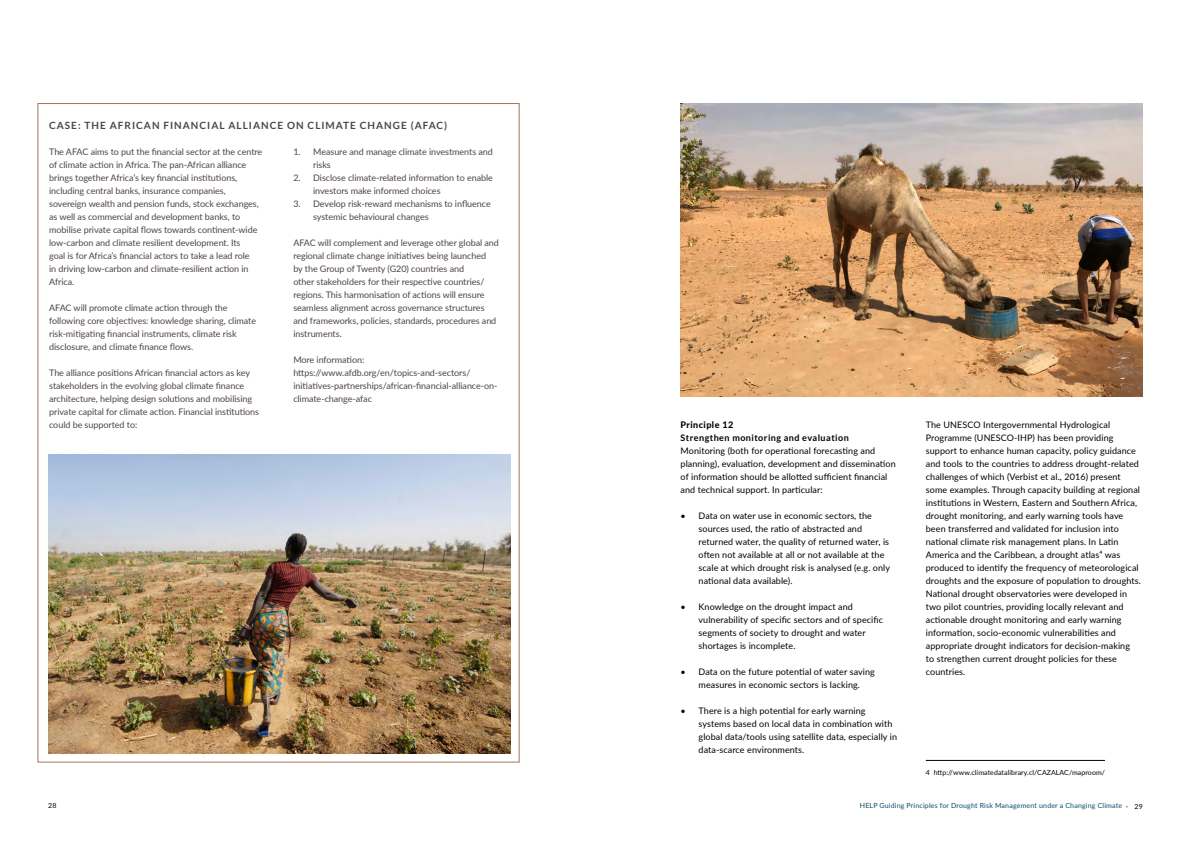
<style>
.page{position:relative;width:1191px;height:842px;background:#fff}
.page>*{position:absolute;margin:0;border:0;box-sizing:border-box;transform-origin:0 0}
.t1{font:700 10px "Lato";letter-spacing:.1em;color:#4d4542}
.t2{font:9px/13px "Lato";letter-spacing:.01em;color:#000}
.t3{font:9px/13px "Lato";letter-spacing:-.005em;color:#4d4542}
.t4{font:700 9px "Lato";letter-spacing:.05em;color:#000}
.t5{font:800 9px "Lato";letter-spacing:.05em;color:#000}
.t6{font:7px "Lato";letter-spacing:.025em;color:#004f69}
.t7{font:7px "Lato";letter-spacing:.01em;color:#000}
.s1{color:#000}
</style>
<div class="page">
<img style="left:48px;top:454px;width:462px;height:299px">
<img style="left:680px;top:103px;width:462px;height:294px">
<hr style="left:926px;top:760px;width:179px;height:1px;background:#000">
<p class="t1" style="left:49px;top:120px;width:399px">CASE: THE AFRICAN FINANCIAL ALLIANCE ON CLIMATE CHANGE (AFAC)</p>
<p class="t3" style="left:49px;top:145px;width:215px">The AFAC aims to put the financial sector at the centre of climate action in Africa. The pan-African alliance brings together Africa’s key financial institutions, including central banks, insurance companies, sovereign wealth and pension funds, stock exchanges, as well as commercial and development banks, to mobilise private capital flows towards continent-wide low-carbon and climate resilient development. Its<br>goal is for Africa’s financial actors to take a lead role<br>in driving low-carbon and climate-resilient action in Africa.</p>
<p class="t3" style="left:49px;top:301px;width:208px">AFAC will promote climate action through the following core objectives: knowledge sharing, climate risk-mitigating financial instruments, climate risk disclosure, and climate finance flows.</p>
<p class="t3" style="left:49px;top:366px;width:211px">The alliance positions African financial actors as key stakeholders in the evolving global climate finance architecture, helping design solutions and mobilising private capital for climate action. Financial institutions could be supported to:</p>
<p class="t3" style="left:313px;top:145px;width:181px;text-indent:-20px">1. Measure and manage climate investments and risks</p>
<p class="t3" style="left:313px;top:171px;width:181px;text-indent:-20px">2. Disclose climate-related information to enable investors make informed choices</p>
<p class="t3" style="left:313px;top:197px;width:179px;text-indent:-20px">3. Develop risk-reward mechanisms to influence systemic behavioural changes</p>
<p class="t3" style="left:293px;top:236px;width:207px">AFAC will complement and leverage other global and regional climate change initiatives being launched<br>by the Group of Twenty (G20) countries and<br>other stakeholders for their respective countries/ regions. This harmonisation of actions will ensure seamless alignment across governance structures and frameworks, policies, standards, procedures and instruments.</p>
<p class="t3" style="left:293px;top:353px;width:206px">More information: https://www.afdb.org/en/topics-and-sectors/ initiatives-partnerships/african-financial-alliance-on&shy;climate-change-afac</p>
<p class="t5" style="left:680px;top:418px;width:54px">Principle 12</p>
<p class="t4" style="left:680px;top:433px;width:170px">Strengthen monitoring and evaluation</p>
<p class="t2" style="left:680px;top:444px;width:217px">Monitoring (both for operational forecasting and planning), evaluation, development and dissemination of information should be allotted sufficient financial and technical support. In particular:</p>
<p class="t2" style="left:698px;top:509px;width:193px;text-indent:-18px">• Data on water use in economic sectors, the sources used, the ratio of abstracted and returned water, the quality of returned water, is often not available at all or not available at the scale at which drought risk is analysed (e.g. only national data available).</p>
<p class="t2" style="left:698px;top:600px;width:186px;text-indent:-18px">• Knowledge on the drought impact and vulnerability of specific sectors and of specific segments of society to drought and water shortages is incomplete.</p>
<p class="t2" style="left:680px;top:665px;width:196px;text-align:center">• Data on the future potential of water saving measures in economic sectors is lacking.</p>
<p class="t2" style="left:698px;top:704px;width:200px;text-indent:-18px">• There is a high potential for early warning systems based on local data in combination with global data/tools using satellite data, especially in data-scarce environments.</p>
<p class="t2" style="left:926px;top:418px;width:217px">The UNESCO Intergovernmental Hydrological Programme (UNESCO-IHP) has been providing support to enhance human capacity, policy guidance and tools to the countries to address drought-related challenges of which (Verbist et al., 2016) present some examples. Through capacity building at regional institutions in Western, Eastern and Southern Africa, drought monitoring, and early warning tools have been transferred and validated for inclusion into national climate risk management plans. In Latin America and the Caribbean, a drought atlas⁴ was produced to identify the frequency of meteorological droughts and the exposure of population to droughts.<br>National drought observatories were developed in two pilot countries, providing locally relevant and actionable drought monitoring and early warning information, socio-economic vulnerabilities and appropriate drought indicators for decision-making<br>to strengthen current drought policies for these countries.</p>
<p class="t7" style="left:926px;top:767px;width:181px">4 http://www.climatedatalibrary.cl/CAZALAC/maproom/</p>
<p class="t7" style="left:48px;top:801px;width:10px">28</p>
<p class="t6" style="left:860px;top:801px;width:284px">HELP Guiding Principles for Drought Risk Management under a Changing Climate <span class="s1">- 29</span></p>
</div>
